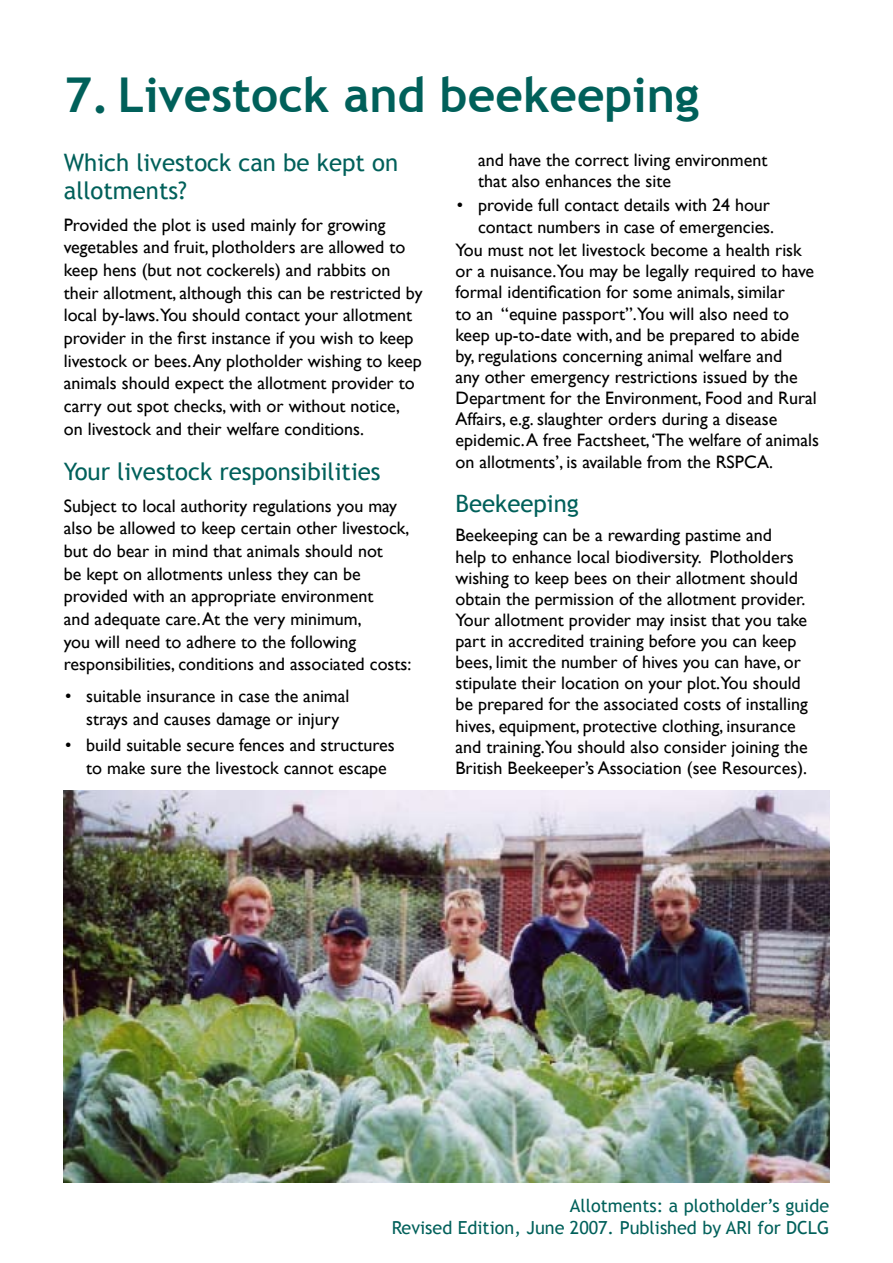
<style>
.page{position:relative;width:893px;height:1263px;background:#fff}
.page>*{position:absolute;margin:0;border:0;box-sizing:border-box;transform-origin:0 0}
.t1{font:700 48px "Trebuchet MS";color:#00605a}
.t2{font:24px/28.7px "Trebuchet MS";color:#00605a}
.t3{font:18px/21.1px "Gill Sans";color:#000}
.t4{font:18px/21.6px "Trebuchet MS";color:#00605a;text-align:right}
</style>
<div class="page">
<img style="left:64px;top:791px;width:765px;height:391px">
<h1 class="t1" style="left:64px;top:65px;width:637px">7. Livestock and beekeeping</h1>
<h2 class="t2" style="left:64px;top:148px;width:336px">Which livestock can be kept on allotments?</h2>
<p class="t3" style="left:64px;top:214px;width:360px;line-height:22.6px">Provided the plot is used mainly for growing vegetables and fruit, plotholders are allowed to keep hens (but not cockerels) and rabbits on their allotment, although this can be restricted by local by-laws.You should contact your allotment provider in the first instance if you wish to keep livestock or bees.Any plotholder wishing to keep animals should expect the allotment provider to carry out spot checks, with or without notice, on livestock and their welfare conditions.</p>
<h2 class="t2" style="left:64px;top:458px;width:318px">Your livestock responsibilities</h2>
<p class="t3" style="left:64px;top:494px;width:349px;line-height:22.6px">Subject to local authority regulations you may also be allowed to keep certain other livestock, but do bear in mind that animals should not<br>be kept on allotments unless they can be provided with an appropriate environment<br>and adequate care.At the very minimum,<br>you will need to adhere to the following responsibilities, conditions and associated costs:</p>
<p class="t3" style="left:86px;top:685px;width:265px;line-height:23.2px;text-indent:-21px">• suitable insurance in case the animal strays and causes damage or injury</p>
<p class="t3" style="left:86px;top:733px;width:310px;line-height:23.2px;text-indent:-21px">• build suitable secure fences and structures to make sure the livestock cannot escape</p>
<p class="t3" style="left:478px;top:149px;width:291px;line-height:21.8px">and have the correct living environment that also enhances the site</p>
<p class="t3" style="left:457px;top:195px;width:315px">• provide full contact details with 24 hour</p>
<p class="t3" style="left:478px;top:217px;width:298px">contact numbers in case of emergencies.</p>
<p class="t3" style="left:455px;top:240px;width:348px">You must not let livestock become a health risk</p>
<p class="t3" style="left:455px;top:261px;width:365px">or a nuisance.You may be legally required to have formal identification for some animals, similar<br>to an “equine passport”.You will also need to keep up-to-date with, and be prepared to abide by, regulations concerning animal welfare and<br>any other emergency restrictions issued by the Department for the Environment, Food and Rural Affairs, e.g. slaughter orders during a disease epidemic.A free Factsheet,‘The welfare of animals on allotments’, is available from the RSPCA.</p>
<h2 class="t2" style="left:455px;top:489px;width:125px">Beekeeping</h2>
<p class="t3" style="left:455px;top:525px;width:354px">Beekeeping can be a rewarding pastime and<br>help to enhance local biodiversity. Plotholders wishing to keep bees on their allotment should obtain the permission of the allotment provider.<br>Your allotment provider may insist that you take part in accredited training before you can keep bees, limit the number of hives you can have, or stipulate their location on your plot.You should be prepared for the associated costs of installing hives, equipment, protective clothing, insurance and training.You should also consider joining the British Beekeeper’s Association (see Resources).</p>
<p class="t4" style="left:392px;top:1195px;width:439px">Allotments: a plotholder’s guide<br>Revised Edition, June 2007. Published by ARI for DCLG</p>
</div>
